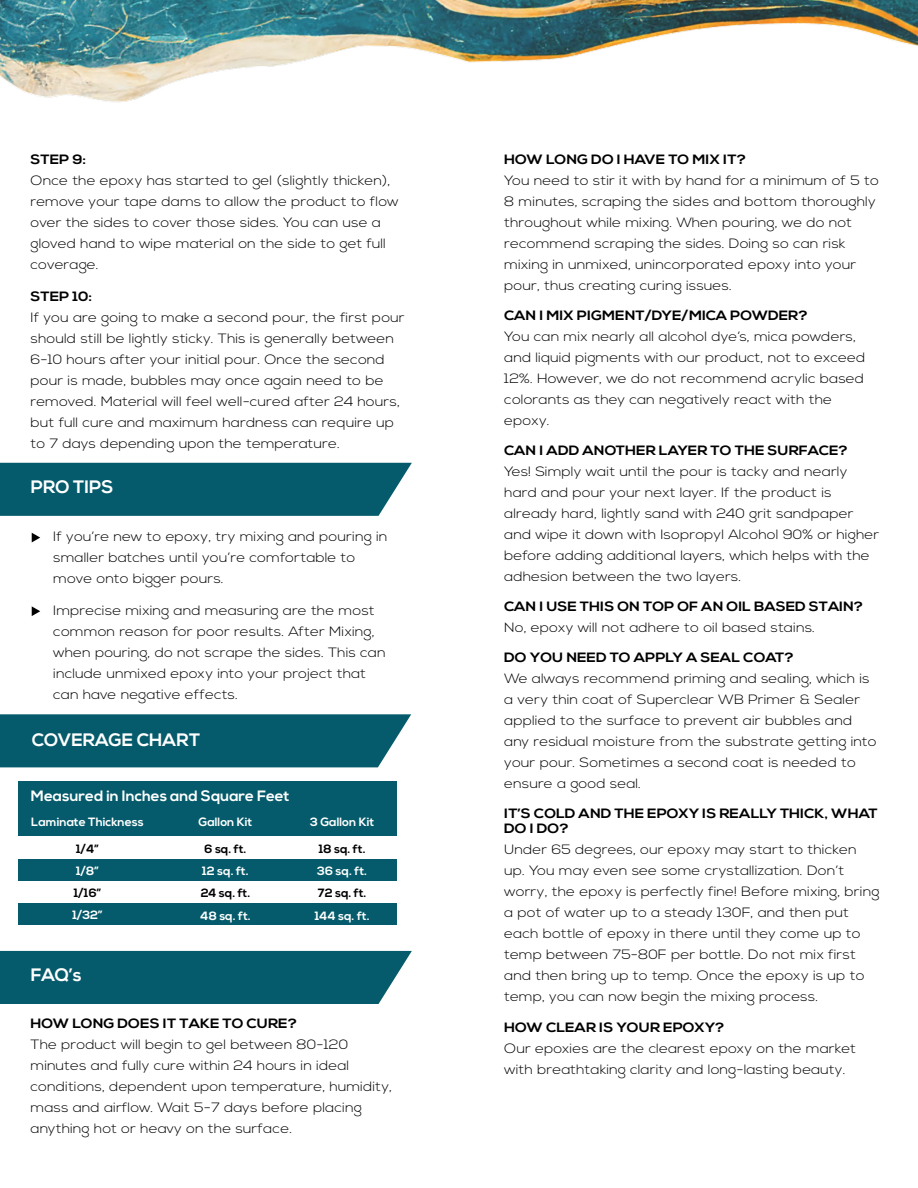
<style>
.page{position:relative;width:918px;height:1188px;background:#fff}
.page>*{position:absolute;margin:0;border:0;box-sizing:border-box;transform-origin:0 0}
.t1{font:700 18px "Nexa";color:#fff}
.t2{font:700 15px "Nexa";color:#fff}
.t3{font:300 13.5px/21px "Nexa";color:#010101;scale:1.12 1}
.t4{font:700 13.5px/15px "Nexa";color:#010101;scale:1.12 1}
.t5{font:700 12px "Nexa";color:#fff}
.t6{font:700 12px "Nexa";color:#010101}
</style>
<div class="page">
<img style="left:0;top:0;width:918px;height:102px">
<div style="left:0;top:463px;width:412px;height:53px;background:#055b6b"></div>
<div style="left:0;top:951px;width:412px;height:53px;background:#055b6b"></div>
<svg style="left:32px;top:533px;width:8px;height:9px"></svg>
<svg style="left:32px;top:606px;width:8px;height:10px"></svg>
<div style="left:0;top:714px;width:411px;height:53px;background:#055b6b"></div>
<div style="left:18px;top:782px;width:379px;height:54px;background:#055b6b"></div>
<div style="left:18px;top:859px;width:379px;height:21px;background:#055b6b"></div>
<div style="left:18px;top:903px;width:379px;height:22px;background:#055b6b"></div>
<p class="t4" style="left:31px;top:152px;width:51px">STEP 9:</p>
<p class="t3" style="left:31px;top:170px;width:330px">Once the epoxy has started to gel (slightly thicken), remove your tape dams to allow the product to flow over the sides to cover those sides. You can use a gloved hand to wipe material on the side to get full coverage.</p>
<p class="t4" style="left:31px;top:290px;width:56px">STEP 10:</p>
<p class="t3" style="left:31px;top:308px;width:336px">If you are going to make a second pour, the first pour should still be lightly sticky. This is generally between 6-10 hours after your initial pour. Once the second pour is made, bubbles may once again need to be removed. Material will feel well-cured after 24 hours, but full cure and maximum hardness can require up to 7 days depending upon the temperature.</p>
<h1 class="t1" style="left:31px;top:476px;width:84px">PRO TIPS</h1>
<p class="t3" style="left:53px;top:527px;width:300px">If you’re new to epoxy, try mixing and pouring in smaller batches until you’re comfortable to move onto bigger pours.</p>
<p class="t3" style="left:53px;top:600px;width:298px">Imprecise mixing and measuring are the most common reason for poor results. After Mixing, when pouring, do not scrape the sides. This can include unmixed epoxy into your project that can have negative effects.</p>
<h1 class="t1" style="left:32px;top:729px;width:170px">COVERAGE CHART</h1>
<p class="t2" style="left:31px;top:787px;width:260px">Measured in Inches and Square Feet</p>
<p class="t5" style="left:31px;top:815px;width:114px">Laminate Thickness</p>
<p class="t5" style="left:199px;top:815px;width:55px">Gallon Kit</p>
<p class="t5" style="left:310px;top:815px;width:66px">3 Gallon Kit</p>
<p class="t6" style="left:76px;top:842px;width:24px">1/4”</p>
<p class="t5" style="left:76px;top:864px;width:24px">1/8”</p>
<p class="t6" style="left:74px;top:886px;width:29px">1/16”</p>
<p class="t5" style="left:72px;top:908px;width:32px">1/32”</p>
<h1 class="t1" style="left:31px;top:964px;width:52px">FAQ’s</h1>
<p class="t6" style="left:205px;top:842px;width:43px">6 sq. ft.</p>
<p class="t6" style="left:319px;top:842px;width:48px">18 sq. ft.</p>
<p class="t5" style="left:202px;top:864px;width:48px">12 sq. ft.</p>
<p class="t5" style="left:317px;top:864px;width:51px">36 sq. ft.</p>
<p class="t6" style="left:201px;top:886px;width:51px">24 sq. ft.</p>
<p class="t6" style="left:318px;top:886px;width:50px">72 sq. ft.</p>
<p class="t5" style="left:200px;top:909px;width:52px">48 sq. ft.</p>
<p class="t5" style="left:315px;top:909px;width:56px">144 sq. ft.</p>
<p class="t4" style="left:31px;top:1016px;width:239px">HOW LONG DOES IT TAKE TO CURE?</p>
<p class="t3" style="left:31px;top:1035px;width:324px">The product will begin to gel between 80-120 minutes and fully cure within 24 hours in ideal conditions, dependent upon temperature, humidity, mass and airflow. Wait 5-7 days before placing anything hot or heavy on the surface.</p>
<p class="t4" style="left:504px;top:152px;width:217px">HOW LONG DO I HAVE TO MIX IT?</p>
<p class="t3" style="left:504px;top:170px;width:336px">You need to stir it with by hand for a minimum of 5 to 8 minutes, scraping the sides and bottom thoroughly throughout while mixing. When pouring, we do not recommend scraping the sides. Doing so can risk mixing in unmixed, unincorporated epoxy into your pour, thus creating curing issues.</p>
<p class="t4" style="left:504px;top:308px;width:272px">CAN I MIX PIGMENT/DYE/MICA POWDER?</p>
<p class="t3" style="left:504px;top:326px;width:324px">You can mix nearly all alcohol dye’s, mica powders, and liquid pigments with our product, not to exceed 12%. However, we do not recommend acrylic based colorants as they can negatively react with the epoxy.</p>
<p class="t4" style="left:504px;top:443px;width:308px">CAN I ADD ANOTHER LAYER TO THE SURFACE?</p>
<p class="t3" style="left:504px;top:461px;width:336px">Yes! Simply wait until the pour is tacky and nearly hard and pour your next layer. If the product is already hard, lightly sand with 240 grit sandpaper and wipe it down with Isopropyl Alcohol 90% or higher before adding additional layers, which helps with the adhesion between the two layers.</p>
<p class="t4" style="left:504px;top:599px;width:322px">CAN I USE THIS ON TOP OF AN OIL BASED STAIN?</p>
<p class="t3" style="left:504px;top:618px;width:279px">No, epoxy will not adhere to oil based stains.</p>
<p class="t4" style="left:504px;top:651px;width:260px">DO YOU NEED TO APPLY A SEAL COAT?</p>
<p class="t3" style="left:504px;top:669px;width:334px">We always recommend priming and sealing, which is a very thin coat of Superclear WB Primer &amp; Sealer applied to the surface to prevent air bubbles and any residual moisture from the substrate getting into your pour. Sometimes a second coat is needed to ensure a good seal.</p>
<p class="t4" style="left:504px;top:807px;width:335px">IT’S COLD AND THE EPOXY IS REALLY THICK, WHAT<br>DO I DO?</p>
<p class="t3" style="left:504px;top:840px;width:337px">Under 65 degrees, our epoxy may start to thicken up. You may even see some crystallization. Don’t worry, the epoxy is perfectly fine! Before mixing, bring a pot of water up to a steady 130F, and then put each bottle of epoxy in there until they come up to temp between 75-80F per bottle. Do not mix first and then bring up to temp. Once the epoxy is up to temp, you can now begin the mixing process.</p>
<p class="t4" style="left:504px;top:1020px;width:198px">HOW CLEAR IS YOUR EPOXY?</p>
<p class="t3" style="left:504px;top:1038px;width:316px">Our epoxies are the clearest epoxy on the market with breathtaking clarity and long-lasting beauty.</p>
</div>
